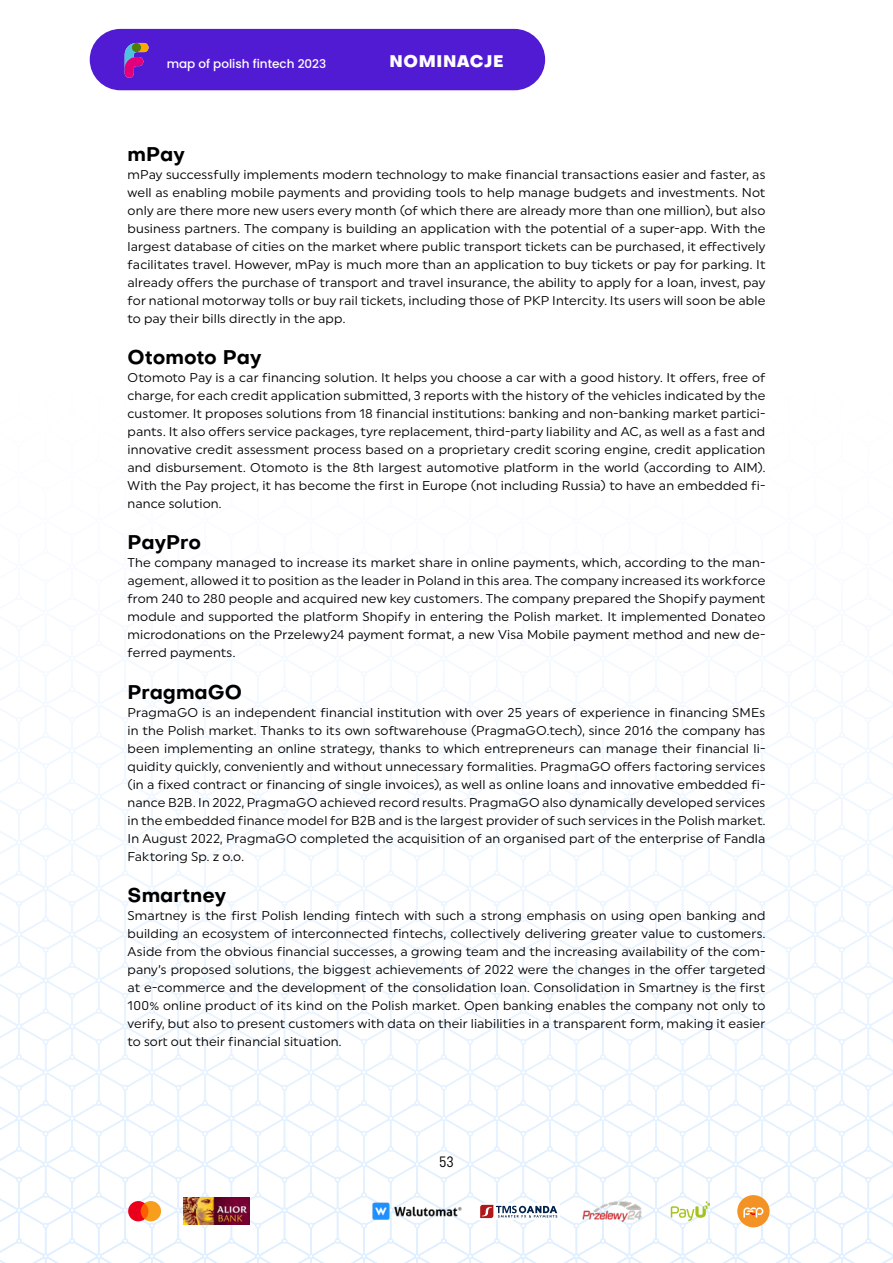
<style>
.page{position:relative;width:893px;height:1263px;background:#fff}
.page>*{position:absolute;margin:0;border:0;box-sizing:border-box;transform-origin:0 0}
.t1{font:700 19.5px "Objective";color:#000}
.t2{font:800 16.5px "Objective";letter-spacing:.035em;color:#fff}
.t3{font:15px "Uniform Condensed";color:#000}
.t4{font:12.75px/18px "Uniform";letter-spacing:.01em;color:#000;text-align:justify}
.t5{font:500 12px "Poppins";color:#fff}
</style>
<div class="page">
<svg style="left:597px;top:707px;width:296px;height:556px"></svg>
<svg style="left:0;top:718px;width:159px;height:545px"></svg>
<svg style="left:162px;top:28px;width:384px;height:63px"></svg>
<svg style="left:739px;top:675px;width:148px;height:32px"></svg>
<svg style="left:0;top:675px;width:597px;height:43px"></svg>
<svg style="left:159px;top:704px;width:438px;height:559px"></svg>
<div style="left:90px;top:29px;width:455px;height:61px;background:#511bd3;border-radius:31px"></div>
<svg style="left:89px;top:28px;width:73px;height:63px"></svg>
<img style="left:183px;top:1198px;width:67px;height:27px">
<svg style="left:128px;top:1201px;width:33px;height:20px"></svg>
<svg style="left:671px;top:1201px;width:39px;height:20px"></svg>
<img style="left:580px;top:1199px;width:63px;height:24px">
<div style="left:737px;top:1195px;width:33px;height:32px;background:#f39325;border-radius:50%"></div>
<svg style="left:743px;top:1207px;width:20px;height:10px"></svg>
<img style="left:364px;top:1194px;width:103px;height:34px">
<div style="left:477px;top:1203px;width:83px;height:16px;background:#fff"></div>
<svg style="left:480px;top:1205px;width:77px;height:13px"></svg>
<p class="t5" style="left:167px;top:56px;width:161px">map of polish fintech 2023</p>
<p class="t2" style="left:390px;top:48px;width:115px">NOMINACJE</p>
<h1 class="t1" style="left:128px;top:140px;width:59px">mPay</h1>
<p class="t4" style="left:128px;top:165px;width:639px">mPay successfully implements modern technology to make financial transactions easier and faster, as well as enabling mobile payments and providing tools to help manage budgets and investments. Not only are there more new users every month (of which there are already more than one million), but also business partners. The company is building an application with the potential of a super-app. With the largest database of cities on the market where public transport tickets can be purchased, it effectively facilitates travel. However, mPay is much more than an application to buy tickets or pay for parking. It already offers the purchase of transport and travel insurance, the ability to apply for a loan, invest, pay for national motorway tolls or buy rail tickets, including those of PKP Intercity. Its users will soon be able to pay their bills directly in the app.</p>
<h1 class="t1" style="left:128px;top:343px;width:136px">Otomoto Pay</h1>
<p class="t4" style="left:128px;top:368px;width:639px">Otomoto Pay is a car financing solution. It helps you choose a car with a good history. It offers, free of charge, for each credit application submitted, 3 reports with the history of the vehicles indicated by the customer. It proposes solutions from 18 financial institutions: banking and non-banking market partici&shy;pants. It also offers service packages, tyre replacement, third-party liability and AC, as well as a fast and innovative credit assessment process based on a proprietary credit scoring engine, credit application and disbursement. Otomoto is the 8th largest automotive platform in the world (according to AIM).<br>With the Pay project, it has become the first in Europe (not including Russia) to have an embedded fi&shy;nance solution.</p>
<h1 class="t1" style="left:128px;top:528px;width:75px">PayPro</h1>
<p class="t4" style="left:128px;top:554px;width:639px">The company managed to increase its market share in online payments, which, according to the man&shy;agement, allowed it to position as the leader in Poland in this area. The company increased its workforce from 240 to 280 people and acquired new key customers. The company prepared the Shopify payment module and supported the platform Shopify in entering the Polish market. It implemented Donateo microdonations on the Przelewy24 payment format, a new Visa Mobile payment method and new de&shy;ferred payments.</p>
<h1 class="t1" style="left:128px;top:678px;width:116px">PragmaGO</h1>
<p class="t4" style="left:128px;top:703px;width:639px">PragmaGO is an independent financial institution with over 25 years of experience in financing SMEs in the Polish market. Thanks to its own softwarehouse (PragmaGO.tech), since 2016 the company has been implementing an online strategy, thanks to which entrepreneurs can manage their financial li&shy;quidity quickly, conveniently and without unnecessary formalities. PragmaGO offers factoring services (in a fixed contract or financing of single invoices), as well as online loans and innovative embedded fi&shy;nance B2B. In 2022, PragmaGO achieved record results. PragmaGO also dynamically developed services in the embedded finance model for B2B and is the largest provider of such services in the Polish market.<br>In August 2022, PragmaGO completed the acquisition of an organised part of the enterprise of Fandla Faktoring Sp. z o.o.</p>
<h1 class="t1" style="left:128px;top:881px;width:100px">Smartney</h1>
<p class="t4" style="left:128px;top:906px;width:639px">Smartney is the first Polish lending fintech with such a strong emphasis on using open banking and building an ecosystem of interconnected fintechs, collectively delivering greater value to customers.<br>Aside from the obvious financial successes, a growing team and the increasing availability of the com&shy;pany’s proposed solutions, the biggest achievements of 2022 were the changes in the offer targeted at e-commerce and the development of the consolidation loan. Consolidation in Smartney is the first 100% online product of its kind on the Polish market. Open banking enables the company not only to verify, but also to present customers with data on their liabilities in a transparent form, making it easier to sort out their financial situation.</p>
<p class="t3" style="left:439px;top:1153px;width:16px">53</p>
</div>
